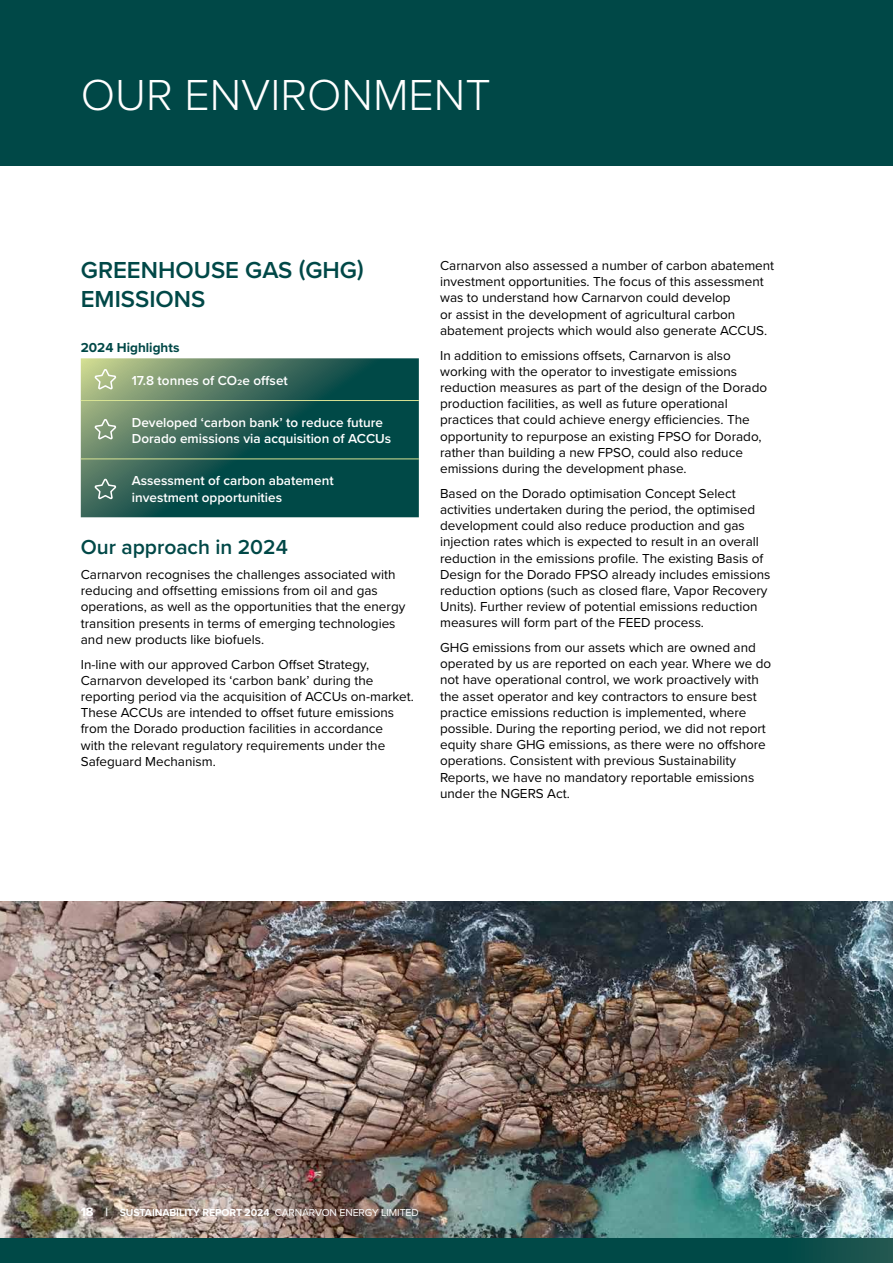
<style>
.page{position:relative;width:893px;height:1263px;background:#fff}
.page>*{position:absolute;margin:0;border:0;box-sizing:border-box;transform-origin:0 0}
.t1{font:300 45px "Proxima Nova";color:#fff}
.t2{font:600 24px/28.8px "Proxima Nova";color:#004847}
.t3{font:600 21px "Proxima Nova";color:#004847}
.t4{font:13.5px/16.2px "Proxima Nova";color:#000}
.t5{font:600 13.5px/16.2px "Proxima Nova";color:#fff}
.t6{font:700 13.5px "Proxima Nova";color:#004847}
.t7{font:700 10.5px "Proxima Nova";letter-spacing:-.01em;color:#fff}
.s1{font-size:12.75px}
.s2{font-size:12px}
.s3{font-weight:400}
</style>
<div class="page">
<svg style="left:0;top:1237px;width:893px;height:26px;background:#064c49"></svg>
<div style="left:0;top:0;width:893px;height:166px;background:#004847"></div>
<svg style="left:81px;top:358px;width:338px;height:159px;background:#296155"></svg>
<hr style="left:81px;top:400px;width:338px;height:1px;background:#d8e394">
<hr style="left:81px;top:458px;width:338px;height:1px;background:#d8e394">
<img style="left:0;top:901px;width:893px;height:336px">
<svg style="left:93px;top:367px;width:24px;height:24px"></svg>
<svg style="left:93px;top:417px;width:24px;height:24px"></svg>
<svg style="left:93px;top:477px;width:24px;height:24px"></svg>
<h1 class="t1" style="left:81px;top:62px;width:411px">OUR ENVIRONMENT</h1>
<h2 class="t2" style="left:81px;top:255px;width:284px">GREENHOUSE GAS (GHG)<br>EMISSIONS</h2>
<p class="t6" style="left:81px;top:338px;width:100px">2024 Highlights</p>
<p class="t5" style="left:132px;top:372px;width:157px">17.8 tonnes of CO2e offset</p>
<p class="t5" style="left:132px;top:414px;width:261px">Developed ‘carbon bank’ to reduce future<br>Dorado emissions via acquisition of ACCUs</p>
<p class="t5" style="left:132px;top:472px;width:203px">Assessment of carbon abatement investment opportunities</p>
<h3 class="t3" style="left:81px;top:532px;width:209px">Our approach in 2024</h3>
<p class="t4" style="left:81px;top:566px;width:326px">Carnarvon recognises the challenges associated with reducing and offsetting emissions from oil and gas operations, as well as the opportunities that the energy transition presents in terms of emerging technologies and new products like biofuels.</p>
<p class="t4" style="left:81px;top:655px;width:335px">In-line with our approved Carbon Offset Strategy, Carnarvon developed its ‘carbon bank’ during the reporting period via the acquisition of ACCUs on-market.<br>These ACCUs are intended to offset future emissions from the Dorado production facilities in accordance<br>with the relevant regulatory requirements under the Safeguard Mechanism.</p>
<p class="t4" style="left:440px;top:257px;width:336px">Carnarvon also assessed a number of carbon abatement investment opportunities. The focus of this assessment was to understand how Carnarvon could develop<br>or assist in the development of agricultural carbon abatement projects which would also generate ACCUS.</p>
<p class="t4" style="left:440px;top:346px;width:329px">In addition to emissions offsets, Carnarvon is also working with the operator to investigate emissions reduction measures as part of the design of the Dorado production facilities, as well as future operational practices that could achieve energy efficiencies. The opportunity to repurpose an existing FPSO for Dorado, rather than building a new FPSO, could also reduce emissions during the development phase.</p>
<p class="t4" style="left:440px;top:484px;width:332px">Based on the Dorado optimisation Concept Select activities undertaken during the period, the optimised development could also reduce production and gas injection rates which is expected to result in an overall reduction in the emissions profile. The existing Basis of Design for the Dorado FPSO already includes emissions reduction options (such as closed flare, Vapor Recovery Units). Further review of potential emissions reduction measures will form part of the FEED process.</p>
<p class="t4" style="left:440px;top:639px;width:333px">GHG emissions from our assets which are owned and operated by us are reported on each year. Where we do not have operational control, we work proactively with the asset operator and key contractors to ensure best practice emissions reduction is implemented, where possible. During the reporting period, we did not report equity share GHG emissions, as there were no offshore operations. Consistent with previous Sustainability Reports, we have no mandatory reportable emissions under the NGERS Act.</p>
<p class="t7" style="left:81px;top:1205px;width:339px"><span class="s1">18</span> <span class="s2">|</span> SUSTAINABILITY REPORT 2024 <span class="s3">CARNARVON ENERGY LIMITED</span></p>
</div>
